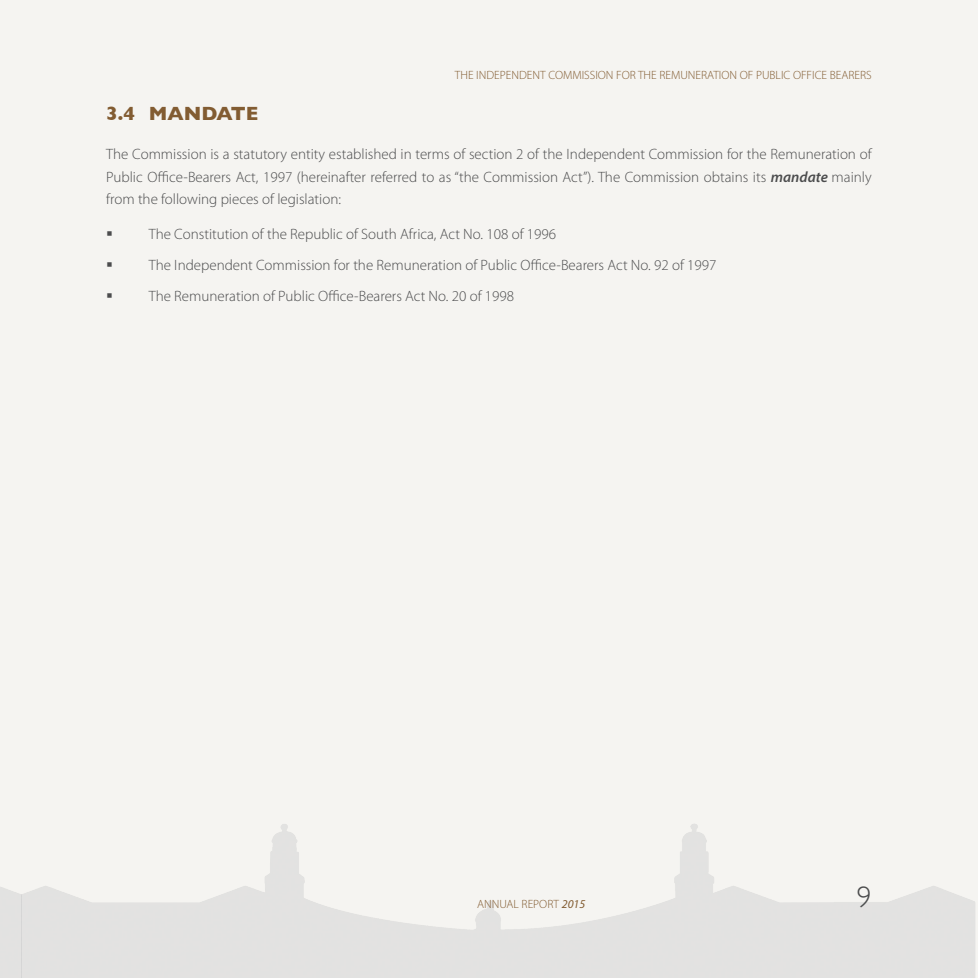
<style>
.page{position:relative;width:978px;height:978px;background:#fff}
.page>*{position:absolute;margin:0;border:0;box-sizing:border-box;transform-origin:0 0}
.t1{font:300 30px "Gill Sans";color:#4b4c4d}
.t2{font:700 19.5px "Gill Sans";color:#825c32}
.t3{font:300 15px/22.5px "Myriad Pro";color:#4b4c4d;text-align:justify}
.t4{font:300 12px "Myriad Pro";color:#825c32}
.s1{font-weight:600;font-style:italic}
.s2{font-weight:400;font-style:italic}
</style>
<div class="page">
<div style="left:0;top:0;width:21px;height:978px;background:#f5f4f1"></div>
<img style="left:0;top:792px;width:22px;height:186px">
<div style="left:22px;top:0;width:956px;height:978px;background:#f5f4f1"></div>
<p class="t4" style="left:455px;top:68px;width:418px">THE INDEPENDENT COMMISSION FOR THE REMUNERATION OF PUBLIC OFFICE BEARERS</p>
<h2 class="t2" style="left:106px;top:98px;width:154px">3.4 MANDATE</h2>
<p class="t3" style="left:106px;top:143px;width:767px">The Commission is a statutory entity established in terms of section 2 of the Independent Commission for the Remuneration of Public Office-Bearers Act, 1997 (hereinafter referred to as “the Commission Act”). The Commission obtains its <span class="s1">mandate</span> mainly from the following pieces of legislation:</p>
<p class="t3" style="left:149px;top:219px;width:569px;line-height:31px;text-align:left">The Constitution of the Republic of South Africa, Act No. 108 of 1996<br>The Independent Commission for the Remuneration of Public Office-Bearers Act No. 92 of 1997<br>The Remuneration of Public Office-Bearers Act No. 20 of 1998</p>
<p class="t4" style="left:477px;top:897px;width:110px">ANNUAL REPORT <span class="s2">2015</span></p>
<h1 class="t1" style="left:857px;top:874px;width:16px">9</h1>
</div>
